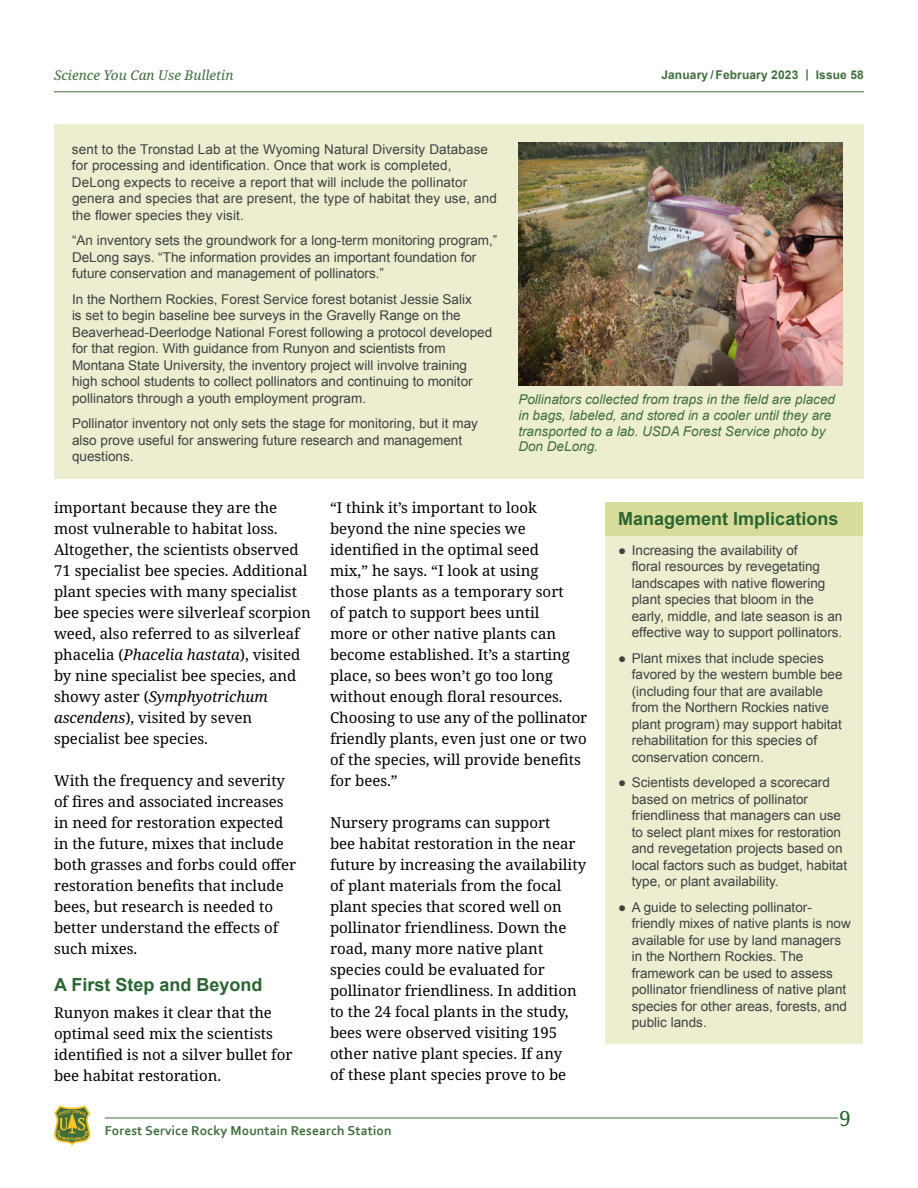
<style>
.page{position:relative;width:918px;height:1188px;background:#fff}
.page>*{position:absolute;margin:0;border:0;box-sizing:border-box;transform-origin:0 0}
.t1{font:21px "Noto Serif";color:#2b6532}
.SideBar_-_Heading{font:700 18px "Arial";color:#2b6532}
.Heading_2{font:700 18px "Arial";color:#2b6532}
.P__Body_Text{font:15px/21px "Noto Serif";color:#000}
.Sidebar__body{font:13.5px/16.5px "Arial";color:#414042}
.t2{font:italic 13.5px/15.8px "Arial";color:#406e3d}
.t3{font:700 13.5px "Corbel";letter-spacing:.01em;color:#406e3d}
.t4{font:italic 13.5px "Noto Serif";color:#406e3d}
.t5{font:700 12px "Arial";letter-spacing:.01em;color:#406e3d}
.s1{font-style:italic}
</style>
<div class="page">
<hr style="left:54px;top:91px;width:810px;height:1px;background:#406e3d">
<hr style="left:105px;top:1118px;width:733px;height:1px;background:#406e3d">
<svg style="left:54px;top:1105px;width:36px;height:41px"></svg>
<div style="left:605px;top:502px;width:257px;height:34px;background:#d7dc9a"></div>
<div style="left:605px;top:536px;width:257px;height:108px;background:#eceecf"></div>
<div style="left:605px;top:644px;width:257px;height:125px;background:#eceecf"></div>
<div style="left:605px;top:768px;width:257px;height:125px;background:#eceecf"></div>
<div style="left:605px;top:893px;width:257px;height:150px;background:#eceecf"></div>
<div style="left:54px;top:124px;width:810px;height:355px;background:#eceecf"></div>
<img style="left:518px;top:142px;width:324px;height:243px">
<p class="t4" style="left:54px;top:66px;width:181px">Science You Can Use Bulletin</p>
<p class="t5" style="left:661px;top:67px;width:204px">January /February 2023 | Issue 58</p>
<p class="Sidebar__body" style="left:72px;top:141px;width:427px">sent to the Tronstad Lab at the Wyoming Natural Diversity Database for processing and identification. Once that work is completed, DeLong expects to receive a report that will include the pollinator genera and species that are present, the type of habitat they use, and the flower species they visit.</p>
<p class="Sidebar__body" style="left:72px;top:232px;width:427px">“An inventory sets the groundwork for a long-term monitoring program,”<br>DeLong says. “The information provides an important foundation for future conservation and management of pollinators.”</p>
<p class="Sidebar__body" style="left:72px;top:291px;width:422px">In the Northern Rockies, Forest Service forest botanist Jessie Salix<br>is set to begin baseline bee surveys in the Gravelly Range on the Beaverhead-Deerlodge National Forest following a protocol developed for that region. With guidance from Runyon and scientists from Montana State University, the inventory project will involve training high school students to collect pollinators and continuing to monitor pollinators through a youth employment program.</p>
<p class="Sidebar__body" style="left:72px;top:415px;width:407px">Pollinator inventory not only sets the stage for monitoring, but it may also prove useful for answering future research and management questions.</p>
<p class="P__Body_Text" style="left:54px;top:497px;width:258px">important because they are the most vulnerable to habitat loss.<br>Altogether, the scientists observed 71 specialist bee species. Additional plant species with many specialist bee species were silverleaf scorpion weed, also referred to as silverleaf phacelia (<span class="s1">Phacelia hastata</span>), visited by nine specialist bee species, and showy aster (<span class="s1">Symphyotrichum</span></p>
<p class="P__Body_Text" style="left:54px;top:707px;width:200px"><span class="s1">ascendens</span>), visited by seven specialist bee species.</p>
<p class="P__Body_Text" style="left:54px;top:770px;width:244px">With the frequency and severity of fires and associated increases in need for restoration expected in the future, mixes that include both grasses and forbs could offer restoration benefits that include bees, but research is needed to better understand the effects of such mixes.</p>
<p class="Heading_2" style="left:54px;top:973px;width:210px">A First Step and Beyond</p>
<p class="P__Body_Text" style="left:54px;top:1002px;width:240px">Runyon makes it clear that the optimal seed mix the scientists identified is not a silver bullet for bee habitat restoration.</p>
<p class="t2" style="left:518px;top:392px;width:318px">Pollinators collected from traps in the field are placed in bags, labeled, and stored in a cooler until they are transported to a lab. USDA Forest Service photo by Don DeLong.</p>
<p class="P__Body_Text" style="left:330px;top:497px;width:259px">“I think it’s important to look beyond the nine species we identified in the optimal seed<br>mix,” he says. “I look at using<br>those plants as a temporary sort<br>of patch to support bees until<br>more or other native plants can become established. It’s a starting place, so bees won’t go too long without enough floral resources.<br>Choosing to use any of the pollinator friendly plants, even just one or two of the species, will provide benefits for bees.”</p>
<p class="P__Body_Text" style="left:330px;top:812px;width:258px">Nursery programs can support<br>bee habitat restoration in the near future by increasing the availability of plant materials from the focal plant species that scored well on pollinator friendliness. Down the road, many more native plant species could be evaluated for pollinator friendliness. In addition to the 24 focal plants in the study, bees were observed visiting 195 other native plant species. If any<br>of these plant species prove to be</p>
<p class="SideBar_-_Heading" style="left:618px;top:506px;width:222px">Management Implications</p>
<p class="Sidebar__body" style="left:632px;top:542px;width:212px;text-indent:-14px">● Increasing the availability of<br>floral resources by revegetating landscapes with native flowering plant species that bloom in the early, middle, and late season is an effective way to support pollinators.</p>
<p class="Sidebar__body" style="left:632px;top:650px;width:212px;text-indent:-14px">● Plant mixes that include species favored by the western bumble bee (including four that are available from the Northern Rockies native plant program) may support habitat rehabilitation for this species of conservation concern.</p>
<p class="Sidebar__body" style="left:632px;top:774px;width:217px;text-indent:-14px">● Scientists developed a scorecard based on metrics of pollinator friendliness that managers can use to select plant mixes for restoration and revegetation projects based on local factors such as budget, habitat type, or plant availability.</p>
<p class="Sidebar__body" style="left:632px;top:899px;width:221px;text-indent:-14px">● A guide to selecting pollinator&shy;friendly mixes of native plants is now available for use by land managers in the Northern Rockies. The framework can be used to assess pollinator friendliness of native plant species for other areas, forests, and public lands.</p>
<p class="t3" style="left:105px;top:1123px;width:288px">Forest Service Rocky Mountain Research Station</p>
<h1 class="t1" style="left:839px;top:1104px;width:13px">9</h1>
</div>
